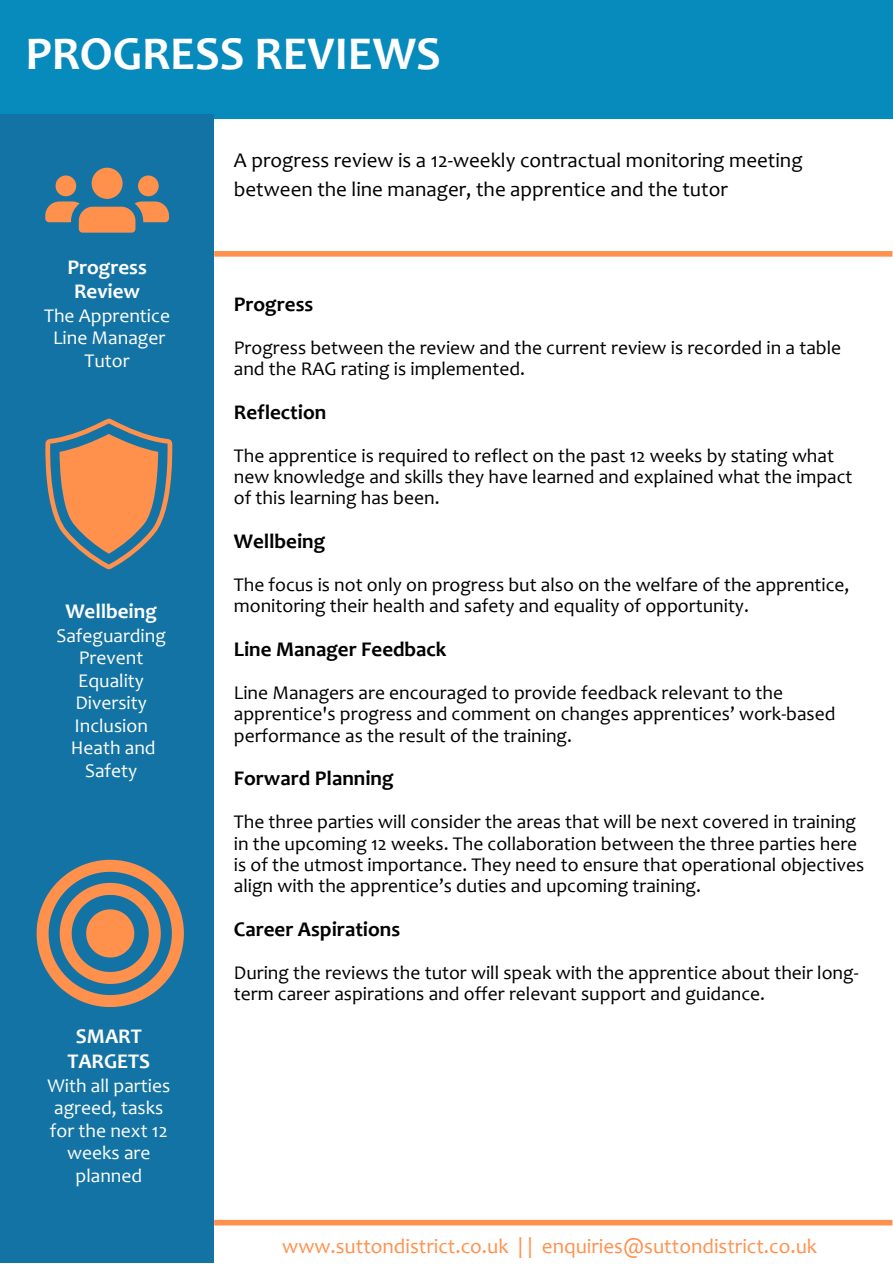
<style>
.page{position:relative;width:893px;height:1264px;background:#fff}
.page>*{position:absolute;margin:0;border:0;box-sizing:border-box;transform-origin:0 0}
.t1{font:700 47.25px "Candara";color:#fff}
.t2{font:21px/29.2px "Candara";color:#000}
.t3{font:700 21px "Candara";color:#000}
.t4{font:21px "Candara";color:#ff914d}
.t5{font:700 21px/24.8px "Candara";color:#fdfefb;text-align:center}
.t6{font:700 21px/24.8px "Candara";color:#fff;text-align:center}
.t7{font:19.5px/21.3px "Candara";color:#000}
.t8{font:19.5px/22.5px "Candara";color:#fdfefb;text-align:center}
.t9{font:19.5px/22.5px "Candara";color:#fff;text-align:center}
</style>
<div class="page">
<div style="left:0;top:0;width:892px;height:118px;background:#078abc"></div>
<div style="left:0;top:114px;width:214px;height:1148px;background:#1373a4"></div>
<div style="left:214px;top:1219px;width:678px;height:6px;background:#ff914d"></div>
<svg style="left:45px;top:168px;width:124px;height:65px"></svg>
<svg style="left:45px;top:418px;width:127px;height:151px"></svg>
<svg style="left:37px;top:859px;width:147px;height:147px"></svg>
<div style="left:214px;top:251px;width:678px;height:6px;background:#ff914d"></div>
<h1 class="t1" style="left:26px;top:35px;width:416px">PROGRESS REVIEWS</h1>
<p class="t6" style="left:67px;top:256px;width:81px">Progress<br>Review</p>
<p class="t9" style="left:44px;top:306px;width:127px">The Apprentice<br>Line Manager<br>Tutor</p>
<p class="t5" style="left:65px;top:601px;width:93px">Wellbeing</p>
<p class="t8" style="left:56px;top:626px;width:111px">Safeguarding<br>Prevent<br>Equality<br>Diversity<br>Inclusion<br>Heath and<br>Safety</p>
<p class="t5" style="left:67px;top:1026px;width:84px">SMART<br>TARGETS</p>
<p class="t8" style="left:47px;top:1076px;width:124px">With all parties agreed, tasks for the next 12 weeks are planned</p>
<p class="t2" style="left:234px;top:147px;width:570px">A progress review is a 12-weekly contractual monitoring meeting between the line manager, the apprentice and the tutor</p>
<p class="t3" style="left:234px;top:295px;width:81px">Progress</p>
<p class="t7" style="left:234px;top:338px;width:609px">Progress between the review and the current review is recorded in a table and the RAG rating is implemented.</p>
<p class="t3" style="left:234px;top:403px;width:94px">Reflection</p>
<p class="t7" style="left:234px;top:446px;width:620px">The apprentice is required to reflect on the past 12 weeks by stating what new knowledge and skills they have learned and explained what the impact of this learning has been.</p>
<p class="t3" style="left:234px;top:533px;width:93px">Wellbeing</p>
<p class="t7" style="left:234px;top:576px;width:617px">The focus is not only on progress but also on the welfare of the apprentice, monitoring their health and safety and equality of opportunity.</p>
<p class="t3" style="left:234px;top:641px;width:214px">Line Manager Feedback</p>
<p class="t7" style="left:234px;top:683px;width:603px">Line Managers are encouraged to provide feedback relevant to the apprentice's progress and comment on changes apprentices’ work-based performance as the result of the training.</p>
<p class="t3" style="left:234px;top:770px;width:161px">Forward Planning</p>
<p class="t7" style="left:234px;top:813px;width:631px">The three parties will consider the areas that will be next covered in training in the upcoming 12 weeks. The collaboration between the three parties here is of the utmost importance. They need to ensure that operational objectives align with the apprentice’s duties and upcoming training.</p>
<p class="t3" style="left:234px;top:920px;width:168px">Career Aspirations</p>
<p class="t7" style="left:234px;top:963px;width:626px">During the reviews the tutor will speak with the apprentice about their long&shy;term career aspirations and offer relevant support and guidance.</p>
<p class="t4" style="left:282px;top:1237px;width:536px">www.suttondistrict.co.uk | | enquiries@suttondistrict.co.uk</p>
</div>
